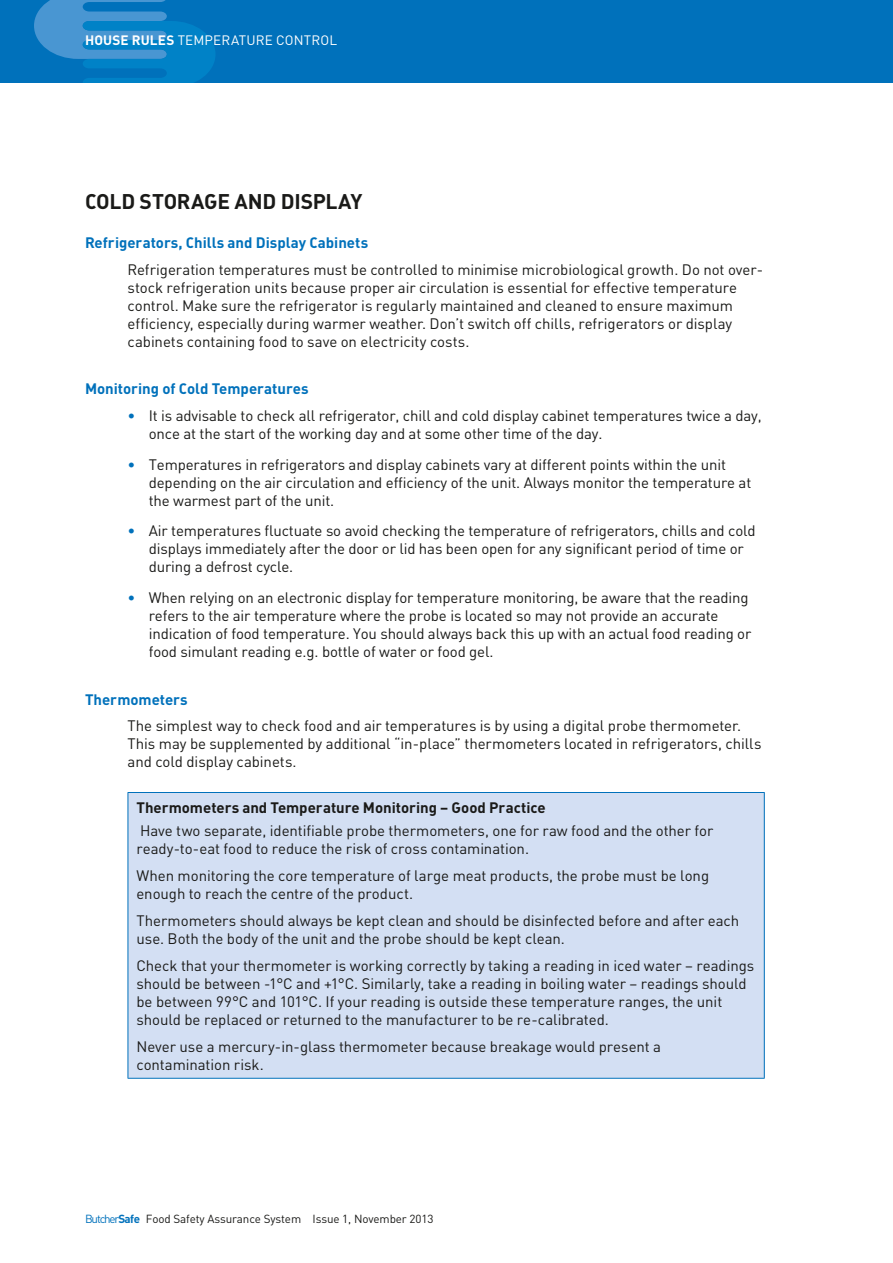
<style>
.page{position:relative;width:893px;height:1263px;background:#fff}
.page>*{position:absolute;margin:0;border:0;box-sizing:border-box;transform-origin:0 0}
.Heading_3{font:700 21px "DIN";letter-spacing:-.015em;color:#1a1a18}
.Box_Text{font:15px/18px "DIN";letter-spacing:-.01em;color:#1a1a18}
.Heading_4_BLUE{font:700 15px "DIN";color:#0071bb}
.Heading_5{font:700 15px "DIN";color:#1a1a18}
.Running_Header{font:13.5px "DIN";letter-spacing:.01em;color:#fff}
.t1{font:11.7px "DIN";letter-spacing:-.01em;color:#1a1a18}
.s1{font-weight:700}
.s2{color:#0071bb}
.s3{font-weight:700;color:#0071bb}
</style>
<div class="page">
<div style="left:128px;top:792px;width:636px;height:286px;background:#d3dff3"></div>
<hr style="left:128px;top:792px;width:637px;height:1px;background:#0071bb">
<hr style="left:128px;top:793px;width:1px;height:285px;background:#0071bb">
<hr style="left:764px;top:793px;width:1px;height:285px;background:#0071bb">
<hr style="left:128px;top:1078px;width:637px;height:1px;background:#0071bb">
<div style="left:0;top:0;width:893px;height:83px;background:#0071bb"></div>
<svg style="left:34px;top:0;width:181px;height:83px"></svg>
<p class="Running_Header" style="left:85px;top:32px;width:254px"><span class="s1">HOUSE RULES</span> TEMPERATURE CONTROL</p>
<p class="Heading_3" style="left:85px;top:187px;width:279px">COLD STORAGE AND DISPLAY</p>
<p class="Heading_4_BLUE" style="left:85px;top:233px;width:285px">Refrigerators, Chills and Display Cabinets</p>
<p class="Box_Text" style="left:128px;top:259px;width:637px">Refrigeration temperatures must be controlled to minimise microbiological growth. Do not over&shy;stock refrigeration units because proper air circulation is essential for effective temperature control. Make sure the refrigerator is regularly maintained and cleaned to ensure maximum efficiency, especially during warmer weather. Don’t switch off chills, refrigerators or display cabinets containing food to save on electricity costs.</p>
<p class="Heading_4_BLUE" style="left:85px;top:379px;width:225px">Monitoring of Cold Temperatures</p>
<p class="Box_Text" style="left:149px;top:406px;width:614px;text-indent:-21px"><span class="s2">•</span> It is advisable to check all refrigerator, chill and cold display cabinet temperatures twice a day, once at the start of the working day and at some other time of the day.</p>
<p class="Box_Text" style="left:149px;top:455px;width:604px;text-indent:-21px"><span class="s2">•</span> Temperatures in refrigerators and display cabinets vary at different points within the unit depending on the air circulation and efficiency of the unit. Always monitor the temperature at the warmest part of the unit.</p>
<p class="Box_Text" style="left:149px;top:521px;width:608px;text-indent:-21px"><span class="s2">•</span> Air temperatures fluctuate so avoid checking the temperature of refrigerators, chills and cold displays immediately after the door or lid has been open for any significant period of time or during a defrost cycle.</p>
<p class="Box_Text" style="left:149px;top:588px;width:604px;text-indent:-21px"><span class="s2">•</span> When relying on an electronic display for temperature monitoring, be aware that the reading refers to the air temperature where the probe is located so may not provide an accurate indication of food temperature. You should always back this up with an actual food reading or food simulant reading e.g. bottle of water or food gel.</p>
<p class="Heading_4_BLUE" style="left:85px;top:690px;width:104px">Thermometers</p>
<p class="Box_Text" style="left:128px;top:716px;width:635px">The simplest way to check food and air temperatures is by using a digital probe thermometer.<br>This may be supplemented by additional “in-place” thermometers located in refrigerators, chills and cold display cabinets.</p>
<p class="Heading_5" style="left:136px;top:798px;width:411px">Thermometers and Temperature Monitoring – Good Practice</p>
<p class="Box_Text" style="left:136px;top:821px;width:578px">Have two separate, identifiable probe thermometers, one for raw food and the other for ready-to-eat food to reduce the risk of cross contamination.</p>
<p class="Box_Text" style="left:136px;top:866px;width:574px">When monitoring the core temperature of large meat products, the probe must be long enough to reach the centre of the product.</p>
<p class="Box_Text" style="left:136px;top:911px;width:604px">Thermometers should always be kept clean and should be disinfected before and after each use. Both the body of the unit and the probe should be kept clean.</p>
<p class="Box_Text" style="left:136px;top:956px;width:619px">Check that your thermometer is working correctly by taking a reading in iced water – readings should be between -1°C and +1°C. Similarly, take a reading in boiling water – readings should be between 99°C and 101°C. If your reading is outside these temperature ranges, the unit should be replaced or returned to the manufacturer to be re-calibrated.</p>
<p class="Box_Text" style="left:136px;top:1037px;width:526px">Never use a mercury-in-glass thermometer because breakage would present a contamination risk.</p>
<p class="t1" style="left:85px;top:1211px;width:350px"><span class="s2">Butcher</span><span class="s3">Safe</span> Food Safety Assurance System Issue 1, November 2013</p>
</div>
